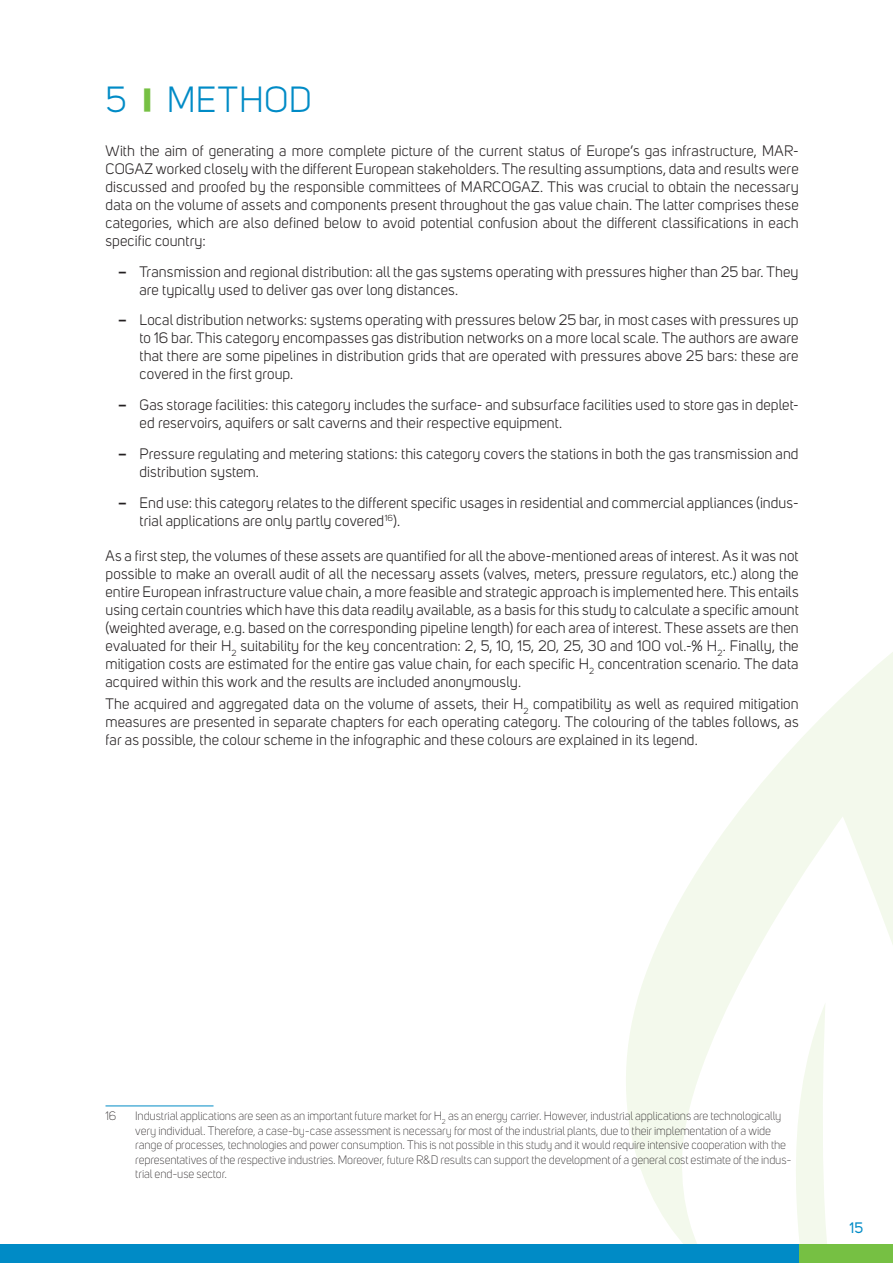
<style>
.page{position:relative;width:893px;height:1263px;background:#fff}
.page>*{position:absolute;margin:0;border:0;box-sizing:border-box;transform-origin:0 0}
.t1{font:36px "Uni Sans";letter-spacing:.01em;color:#008bc6}
.t2{font:15px/18px "Uni Sans";letter-spacing:.01em;color:#231f20;text-align:justify}
.t3{font:15px "Uni Sans";color:#008bc6}
.t4{font:300 12px/14.4px "Uni Sans";letter-spacing:-.01em;color:#231f20}
.s1{font-weight:800;font-size:27px;color:#76c043}
.s2{font-weight:600}
</style>
<div class="page">
<svg style="left:626px;top:652px;width:267px;height:592px"></svg>
<div style="left:0;top:1244px;width:818px;height:19px;background:#008bc6"></div>
<div style="left:799px;top:1244px;width:94px;height:19px;background:#76c043"></div>
<hr style="left:106px;top:1105px;width:108px;height:1px;background:#008bc6">
<h1 class="t1" style="left:106px;top:79px;width:208px">5 <span class="s1">|</span> METHOD</h1>
<p class="t2" style="left:106px;top:142px;width:695px">With the aim of generating a more complete picture of the current status of Europe’s gas infrastructure, MAR-COGAZ worked closely with the different European stakeholders. The resulting assumptions, data and results were discussed and proofed by the responsible committees of MARCOGAZ. This was crucial to obtain the necessary data on the volume of assets and components present throughout the gas value chain. The latter comprises these categories, which are also defined below to avoid potential confusion about the different classifications in each specific country:</p>
<p class="t2" style="left:140px;top:262px;width:661px;text-indent:-21px"><span class="s2">–</span> Transmission and regional distribution: all the gas systems operating with pressures higher than 25 bar. They are typically used to deliver gas over long distances.</p>
<p class="t2" style="left:140px;top:311px;width:661px;text-indent:-21px"><span class="s2">–</span> Local distribution networks: systems operating with pressures below 25 bar, in most cases with pressures up to 16 bar. This category encompasses gas distribution networks on a more local scale. The authors are aware that there are some pipelines in distribution grids that are operated with pressures above 25 bars: these are covered in the first group.</p>
<p class="t2" style="left:140px;top:396px;width:661px;text-indent:-21px"><span class="s2">–</span> Gas storage facilities: this category includes the surface- and subsurface facilities used to store gas in deplet&shy;ed reservoirs, aquifers or salt caverns and their respective equipment.</p>
<p class="t2" style="left:140px;top:445px;width:661px;text-indent:-21px"><span class="s2">–</span> Pressure regulating and metering stations: this category covers the stations in both the gas transmission and distribution system.</p>
<p class="t2" style="left:140px;top:493px;width:661px;text-indent:-21px"><span class="s2">–</span> End use: this category relates to the different specific usages in residential and commercial appliances (indus&shy;trial applications are only partly covered<sup>16</sup>).</p>
<p class="t2" style="left:105px;top:546px;width:695px">As a first step, the volumes of these assets are quantified for all the above-mentioned areas of interest. As it was not possible to make an overall audit of all the necessary assets (valves, meters, pressure regulators, etc.) along the entire European infrastructure value chain, a more feasible and strategic approach is implemented here. This entails using certain countries which have this data readily available, as a basis for this study to calculate a specific amount (weighted average, e.g. based on the corresponding pipeline length) for each area of interest. These assets are then evaluated for their H<sub>2</sub> suitability for the key concentration: 2, 5, 10, 15, 20, 25, 30 and 100 vol.-% H<sub>2</sub>. Finally, the mitigation costs are estimated for the entire gas value chain, for each specific H<sub>2</sub> concentration scenario. The data acquired within this work and the results are included anonymously.</p>
<p class="t2" style="left:106px;top:695px;width:695px">The acquired and aggregated data on the volume of assets, their H<sub>2</sub> compatibility as well as required mitigation measures are presented in separate chapters for each operating category. The colouring of the tables follows, as far as possible, the colour scheme in the infographic and these colours are explained in its legend.</p>
<p class="t4" style="left:106px;top:1109px;width:12px">16</p>
<p class="t4" style="left:135px;top:1109px;width:658px">Industrial applications are seen as an important future market for H<sub>2</sub> as an energy carrier. However, industrial applications are technologically very individual. Therefore, a case-by-case assessment is necessary for most of the industrial plants, due to their implementation of a wide range of processes, technologies and power consumption. This is not possible in this study and it would require intensive cooperation with the representatives of the respective industries. Moreover, future R&amp;D results can support the development of a general cost estimate of the indus&shy;trial end-use sector.</p>
<p class="t3" style="left:850px;top:1219px;width:15px">15</p>
</div>
